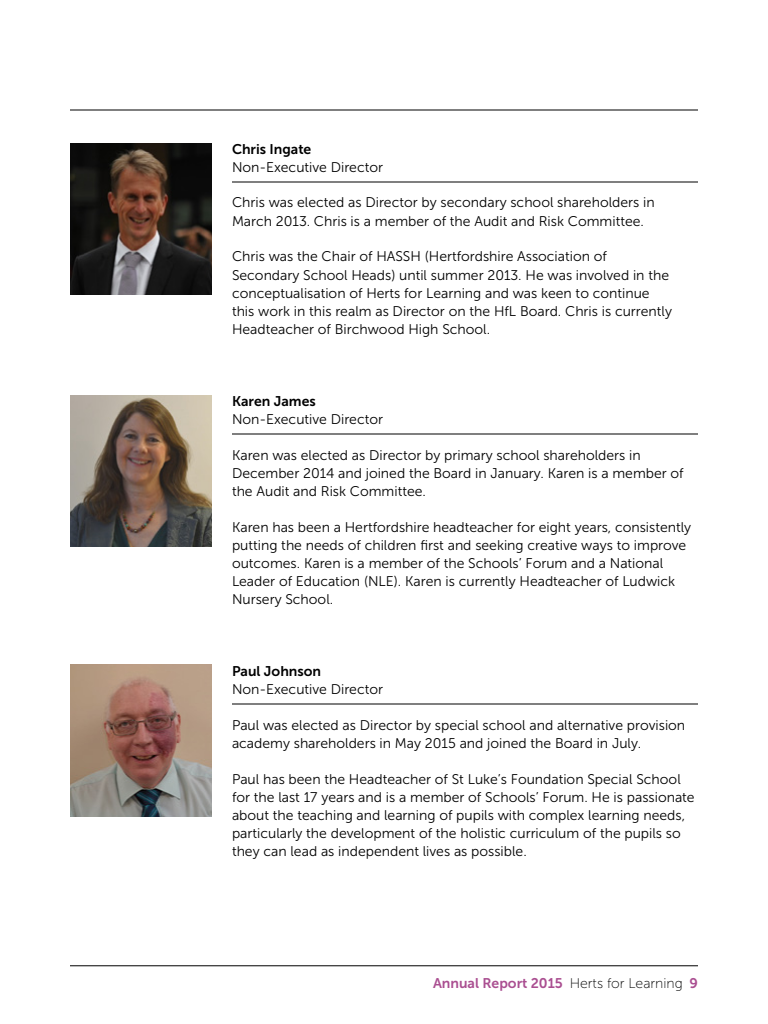
<style>
.page{position:relative;width:768px;height:1024px;background:#fff}
.page>*{position:absolute;margin:0;border:0;box-sizing:border-box;transform-origin:0 0}
.t1{font:14px/18px "Museo Sans 300";color:#000}
.t2{font:14px "Museo Sans 700";color:#aa4f91}
.t3{font:14px "Museo Sans 700";color:#000}
.s1{font-family:"Museo Sans 100";color:#000}
</style>
<div class="page">
<hr style="left:70px;top:965px;width:628px;height:1px;background:#000">
<hr style="left:70px;top:110px;width:628px;height:1px;background:#000">
<hr style="left:232px;top:182px;width:466px;height:1px;background:#000">
<hr style="left:232px;top:434px;width:466px;height:1px;background:#000">
<hr style="left:232px;top:704px;width:466px;height:1px;background:#000">
<img style="left:70px;top:143px;width:142px;height:152px">
<img style="left:70px;top:395px;width:142px;height:152px">
<img style="left:70px;top:665px;width:142px;height:152px">
<p class="t3" style="left:232px;top:141px;width:81px">Chris Ingate</p>
<p class="t1" style="left:232px;top:158px;width:153px">Non-Executive Director</p>
<p class="t1" style="left:232px;top:194px;width:424px">Chris was elected as Director by secondary school shareholders in<br>March 2013. Chris is a member of the Audit and Risk Committee.</p>
<p class="t1" style="left:232px;top:248px;width:442px">Chris was the Chair of HASSH (Hertfordshire Association of Secondary School Heads) until summer 2013. He was involved in the conceptualisation of Herts for Learning and was keen to continue this work in this realm as Director on the HfL Board. Chris is currently Headteacher of Birchwood High School.</p>
<p class="t3" style="left:232px;top:393px;width:85px">Karen James</p>
<p class="t1" style="left:232px;top:410px;width:153px">Non-Executive Director</p>
<p class="t1" style="left:232px;top:446px;width:453px">Karen was elected as Director by primary school shareholders in<br>December 2014 and joined the Board in January. Karen is a member of the Audit and Risk Committee.</p>
<p class="t1" style="left:232px;top:518px;width:461px">Karen has been a Hertfordshire headteacher for eight years, consistently putting the needs of children first and seeking creative ways to improve outcomes. Karen is a member of the Schools’ Forum and a National Leader of Education (NLE). Karen is currently Headteacher of Ludwick Nursery School.</p>
<p class="t3" style="left:232px;top:663px;width:91px">Paul Johnson</p>
<p class="t1" style="left:232px;top:680px;width:153px">Non-Executive Director</p>
<p class="t1" style="left:232px;top:716px;width:455px">Paul was elected as Director by special school and alternative provision academy shareholders in May 2015 and joined the Board in July.</p>
<p class="t1" style="left:232px;top:770px;width:464px">Paul has been the Headteacher of St Luke’s Foundation Special School for the last 17 years and is a member of Schools’ Forum. He is passionate about the teaching and learning of pupils with complex learning needs, particularly the development of the holistic curriculum of the pupils so they can lead as independent lives as possible.</p>
<p class="t2" style="left:433px;top:975px;width:266px">Annual Report 2015 <span class="s1">Herts for Learning</span> 9</p>
</div>
